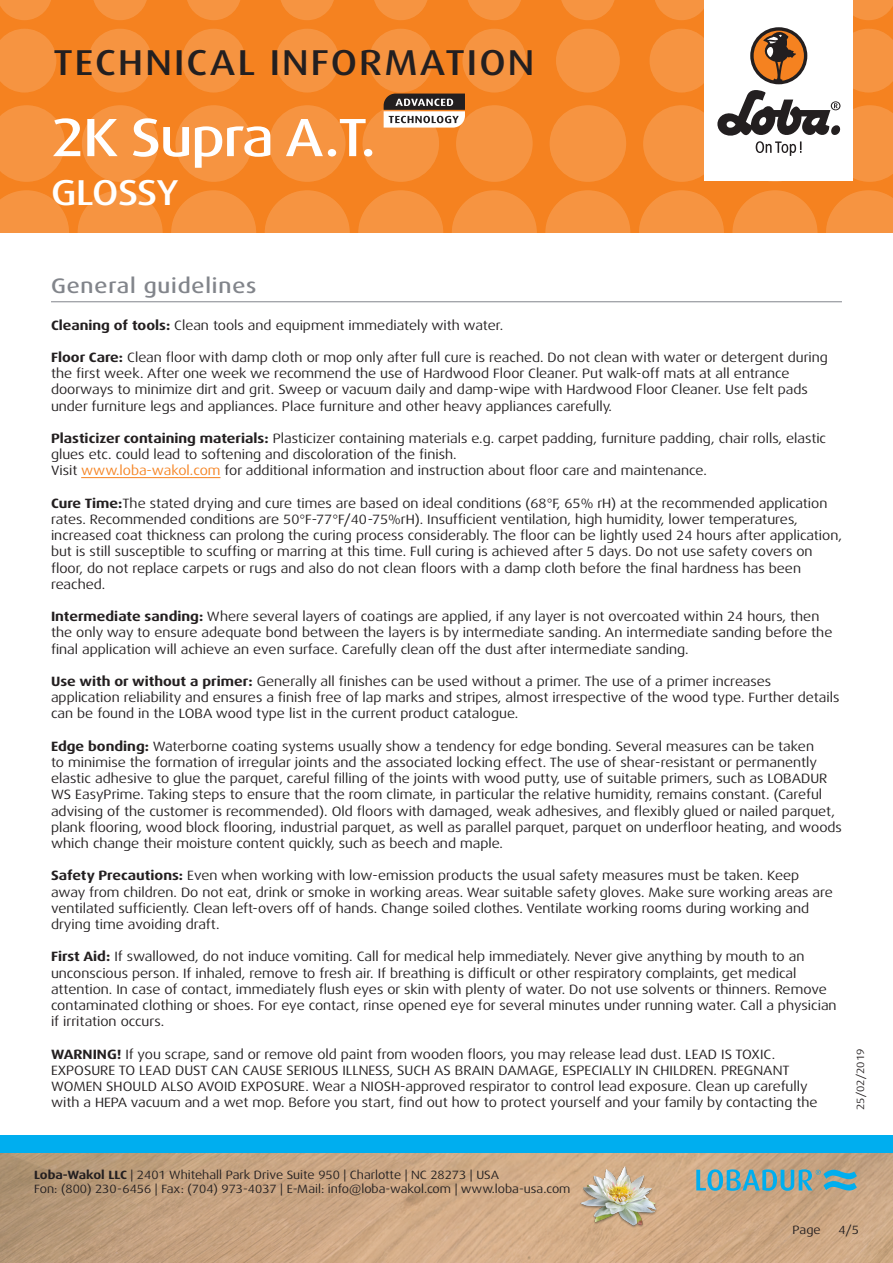
<style>
.page{position:relative;width:893px;height:1263px;background:#fff}
.page>*{position:absolute;margin:0;border:0;box-sizing:border-box;transform-origin:0 0}
.t1{font:500 expanded 54px "Dax Pro";letter-spacing:-.025em;color:#fff}
.t2{font:500 expanded 36px "Dax Pro";letter-spacing:.06em;color:#231f20}
.t3{font:500 expanded 36px "Dax Pro";letter-spacing:-.025em;color:#fff}
.Titel_grau{font:500 expanded 21px "Dax Pro";letter-spacing:.04em;color:#82858b}
.Text{font:expanded 13.5px/16.2px "Dax Pro";color:#231f20}
.t4{font:expanded 12px/14.4px "Dax Pro";color:#231f20}
.t5{font:expanded 10.5px "Dax Pro";color:#231f20}
.s1{font-weight:700}
.s2{color:#f58220}
</style>
<div class="page">
<div style="left:0;top:0;width:893px;height:233px;background:#f58220"></div>
<svg style="left:0;top:190px;width:69px;height:43px"></svg>
<svg style="left:78px;top:190px;width:85px;height:85px;fill:#f69441"></svg>
<svg style="left:171px;top:190px;width:85px;height:85px;fill:#f69441"></svg>
<svg style="left:265px;top:190px;width:85px;height:85px;fill:#f69441"></svg>
<svg style="left:358px;top:190px;width:85px;height:85px;fill:#f69441"></svg>
<svg style="left:545px;top:190px;width:85px;height:85px;fill:#f69441"></svg>
<svg style="left:452px;top:190px;width:85px;height:85px;fill:#f69441"></svg>
<svg style="left:732px;top:190px;width:85px;height:85px;fill:#f69441"></svg>
<svg style="left:639px;top:190px;width:85px;height:85px;fill:#f69441"></svg>
<svg style="left:826px;top:190px;width:67px;height:43px"></svg>
<svg style="left:0;top:105px;width:65px;height:77px"></svg>
<svg style="left:82px;top:105px;width:76px;height:77px"></svg>
<svg style="left:175px;top:105px;width:77px;height:77px"></svg>
<svg style="left:269px;top:105px;width:76px;height:77px"></svg>
<svg style="left:550px;top:105px;width:76px;height:77px"></svg>
<svg style="left:0;top:29px;width:56px;height:63px"></svg>
<svg style="left:182px;top:29px;width:64px;height:63px"></svg>
<svg style="left:88px;top:29px;width:64px;height:63px"></svg>
<svg style="left:275px;top:29px;width:64px;height:63px"></svg>
<svg style="left:556px;top:29px;width:64px;height:63px"></svg>
<svg style="left:0;top:0;width:51px;height:20px"></svg>
<svg style="left:187px;top:0;width:53px;height:20px"></svg>
<svg style="left:468px;top:0;width:53px;height:20px"></svg>
<svg style="left:655px;top:0;width:49px;height:20px"></svg>
<svg style="left:93px;top:0;width:54px;height:20px"></svg>
<svg style="left:374px;top:0;width:54px;height:20px"></svg>
<svg style="left:281px;top:0;width:53px;height:20px"></svg>
<svg style="left:561px;top:0;width:54px;height:20px"></svg>
<svg style="left:853px;top:0;width:40px;height:20px"></svg>
<img style="left:0;top:1152px;width:893px;height:111px">
<div style="left:0;top:1135px;width:893px;height:17px;background:#00aeef"></div>
<div style="left:704px;top:0;width:149px;height:181px;background:#fff"></div>
<svg style="left:643px;top:28px;width:250px;height:154px"></svg>
<img style="left:578px;top:1161px;width:82px;height:81px">
<svg style="left:696px;top:1169px;width:161px;height:22px;background:#74a7ae"></svg>
<hr style="left:81px;top:477px;width:140px;height:1px;background:#f58220">
<hr style="left:51px;top:301px;width:791px;height:1px;background:#82858b">
<svg style="left:362px;top:29px;width:171px;height:153px"></svg>
<h2 class="t2" style="left:53px;top:40px;width:483px">TECHNICAL INFORMATION</h2>
<p class="t1" style="left:51px;top:103px;width:326px">2K Supra A.T.</p>
<h2 class="t3" style="left:51px;top:169px;width:129px">GLOSSY</h2>
<p class="Titel_grau" style="left:51px;top:272px;width:207px">General guidelines</p>
<p class="Text" style="left:51px;top:317px;width:454px"><span class="s1">Cleaning of tools:</span> Clean tools and equipment immediately with water.</p>
<p class="Text" style="left:51px;top:349px;width:778px"><span class="s1">Floor Care:</span> Clean floor with damp cloth or mop only after full cure is reached. Do not clean with water or detergent during the first week. After one week we recommend the use of Hardwood Floor Cleaner. Put walk-off mats at all entrance doorways to minimize dirt and grit. Sweep or vacuum daily and damp-wipe with Hardwood Floor Cleaner. Use felt pads under furniture legs and appliances. Place furniture and other heavy appliances carefully.</p>
<p class="Text" style="left:51px;top:430px;width:777px"><span class="s1">Plasticizer containing materials:</span> Plasticizer containing materials e.g. carpet padding, furniture padding, chair rolls, elastic glues etc. could lead to softening and discoloration of the finish.</p>
<p class="Text" style="left:51px;top:463px;width:657px">Visit <span class="s2">www.loba-wakol.com</span> for additional information and instruction about floor care and maintenance.</p>
<p class="Text" style="left:51px;top:495px;width:792px"><span class="s1">Cure Time:</span>The stated drying and cure times are based on ideal conditions (68°F, 65% rH) at the recommended application rates. Recommended conditions are 50°F-77°F/40-75%rH). Insufficient ventilation, high humidity, lower temperatures, increased coat thickness can prolong the curing process considerably. The floor can be lightly used 24 hours after application, but is still susceptible to scuffing or marring at this time. Full curing is achieved after 5 days. Do not use safety covers on floor, do not replace carpets or rugs and also do not clean floors with a damp cloth before the final hardness has been reached.</p>
<p class="Text" style="left:51px;top:608px;width:783px"><span class="s1">Intermediate sanding:</span> Where several layers of coatings are applied, if any layer is not overcoated within 24 hours, then the only way to ensure adequate bond between the layers is by intermediate sanding. An intermediate sanding before the final application will achieve an even surface. Carefully clean off the dust after intermediate sanding.</p>
<p class="Text" style="left:51px;top:673px;width:790px"><span class="s1">Use with or without a primer:</span> Generally all finishes can be used without a primer. The use of a primer increases application reliability and ensures a finish free of lap marks and stripes, almost irrespective of the wood type. Further details can be found in the LOBA wood type list in the current product catalogue.</p>
<p class="Text" style="left:51px;top:738px;width:792px"><span class="s1">Edge bonding:</span> Waterborne coating systems usually show a tendency for edge bonding. Several measures can be taken<br>to minimise the formation of irregular joints and the associated locking effect. The use of shear-resistant or permanently elastic adhesive to glue the parquet, careful filling of the joints with wood putty, use of suitable primers, such as LOBADUR WS EasyPrime. Taking steps to ensure that the room climate, in particular the relative humidity, remains constant. (Careful advising of the customer is recommended). Old floors with damaged, weak adhesives, and flexibly glued or nailed parquet, plank flooring, wood block flooring, industrial parquet, as well as parallel parquet, parquet on underfloor heating, and woods which change their moisture content quickly, such as beech and maple.</p>
<p class="Text" style="left:51px;top:868px;width:783px"><span class="s1">Safety Precautions:</span> Even when working with low-emission products the usual safety measures must be taken. Keep away from children. Do not eat, drink or smoke in working areas. Wear suitable safety gloves. Make sure working areas are ventilated sufficiently. Clean left-overs off of hands. Change soiled clothes. Ventilate working rooms during working and drying time avoiding draft.</p>
<p class="Text" style="left:51px;top:949px;width:787px"><span class="s1">First Aid:</span> If swallowed, do not induce vomiting. Call for medical help immediately. Never give anything by mouth to an unconscious person. If inhaled, remove to fresh air. If breathing is difficult or other respiratory complaints, get medical attention. In case of contact, immediately flush eyes or skin with plenty of water. Do not use solvents or thinners. Remove contaminated clothing or shoes. For eye contact, rinse opened eye for several minutes under running water. Call a physician if irritation occurs.</p>
<p class="Text" style="left:51px;top:1046px;width:768px"><span class="s1">WARNING!</span> If you scrape, sand or remove old paint from wooden floors, you may release lead dust. LEAD IS TOXIC.<br>EXPOSURE TO LEAD DUST CAN CAUSE SERIOUS ILLNESS, SUCH AS BRAIN DAMAGE, ESPECIALLY IN CHILDREN. PREGNANT WOMEN SHOULD ALSO AVOID EXPOSURE. Wear a NIOSH-approved respirator to control lead exposure. Clean up carefully with a HEPA vacuum and a wet mop. Before you start, find out how to protect yourself and your family by contacting the</p>
<p class="t5" style="left:854px;top:1110px;width:63px;rotate:-90deg">25/02/2019</p>
<p class="t4" style="left:34px;top:1167px;width:538px"><span class="s1">Loba-Wakol LLC</span> | 2401 Whitehall Park Drive Suite 950 | Charlotte | NC 28273 | USA<br>Fon: (800) 230-6456 | Fax: (704) 973-4037 | E-Mail: info@loba-wakol.com | www.loba-usa.com</p>
<p class="t4" style="left:793px;top:1223px;width:30px">Page</p>
<p class="t4" style="left:838px;top:1223px;width:22px">4/5</p>
</div>
